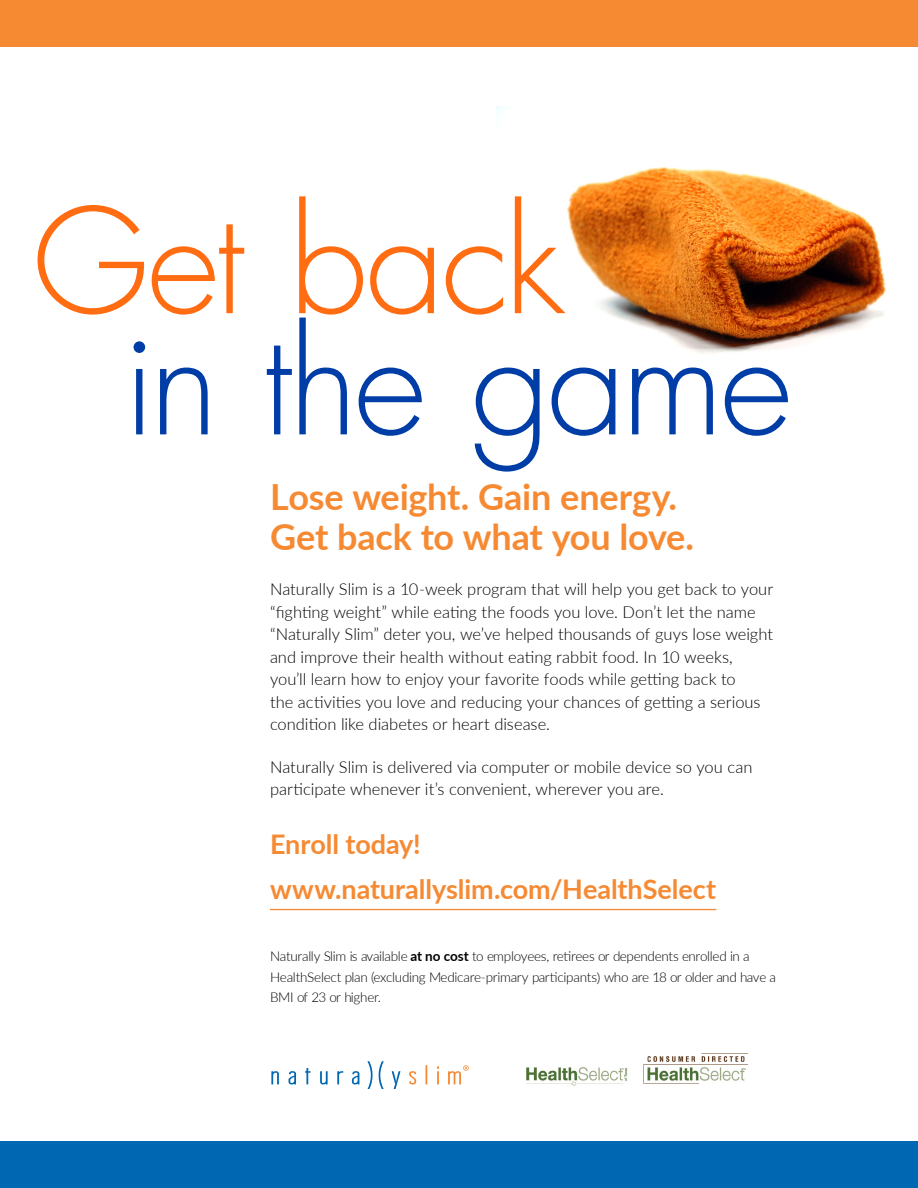
<style>
.page{position:relative;width:918px;height:1188px;background:#fff}
.page>*{position:absolute;margin:0;border:0;box-sizing:border-box;transform-origin:0 0}
.t1{font:300 141.6px "Futura Std";letter-spacing:-.025em;color:#003da6}
.t2{font:300 141.6px "Futura Std";letter-spacing:-.025em;color:#ff6c11}
.t3{font:700 36px/40.5px "Lato";letter-spacing:-.005em;color:#f68a33}
.t4{font:700 27px/45px "Lato";color:#f68a33}
.t5{font:300 16.5px/22.5px "Lato";color:#000}
.t6{font:300 13.5px/20.5px "Lato";letter-spacing:-.025em;color:#000}
.s1{font-weight:700}
.s2{font-family:"Segoe UI"}
</style>
<div class="page">
<img style="left:496px;top:107px;width:390px;height:247px">
<div style="left:0;top:0;width:918px;height:47px;background:#f68a33"></div>
<div style="left:0;top:1141px;width:918px;height:47px;background:#0068b3"></div>
<img style="left:526px;top:1056px;width:222px;height:29px">
<svg style="left:409px;top:1071px;width:7px;height:13px"></svg>
<svg style="left:437px;top:1066px;width:2px;height:18px"></svg>
<svg style="left:426px;top:1065px;width:1px;height:19px"></svg>
<svg style="left:271px;top:1071px;width:8px;height:13px"></svg>
<svg style="left:289px;top:1071px;width:7px;height:13px"></svg>
<svg style="left:352px;top:1071px;width:7px;height:13px"></svg>
<svg style="left:337px;top:1071px;width:6px;height:13px"></svg>
<svg style="left:320px;top:1071px;width:8px;height:13px"></svg>
<svg style="left:392px;top:1071px;width:8px;height:18px"></svg>
<svg style="left:367px;top:1061px;width:6px;height:28px"></svg>
<svg style="left:379px;top:1061px;width:5px;height:28px"></svg>
<svg style="left:305px;top:1068px;width:6px;height:16px"></svg>
<svg style="left:448px;top:1065px;width:21px;height:19px"></svg>
<hr style="left:270px;top:909px;width:446px;height:1px;background:#f68a33">
<h1 class="t2" style="left:32px;top:176px;width:533px">Get back</h1>
<h1 class="t1" style="left:123px;top:297px;width:671px">in the game</h1>
<h2 class="t3" style="left:270px;top:475px;width:425px">Lose weight. Gain energy.<br>Get back to what you love.</h2>
<p class="t5" style="left:270px;top:577px;width:505px">Naturally Slim is a 10-week program that will help you get back to your “fighting weight” while eating the foods you love. Don’t let the name “Naturally Slim” deter you, we’ve helped thousands of guys lose weight and improve their health without eating rabbit food. In 10 weeks, you’ll learn how to enjoy your favorite foods while getting back to<br>the activities you love and reducing your chances of getting a serious condition like diabetes or heart disease.</p>
<p class="t5" style="left:270px;top:755px;width:484px">Naturally Slim is delivered via computer or mobile device so you can participate whenever it’s convenient, wherever you are.</p>
<h3 class="t4" style="left:270px;top:820px;width:448px">Enroll today! www.naturallyslim.com/HealthSelect</h3>
<p class="t6" style="left:270px;top:945px;width:508px">Naturally Slim is available <span class="s1">at no cost</span> to employees, retirees or dependents enrolled in a<br>HealthSelect plan (excluding Medicare-primary participants<span class="s2">)</span> who are 18 or older and have a<br>BMI of 23 or higher.</p>
</div>
